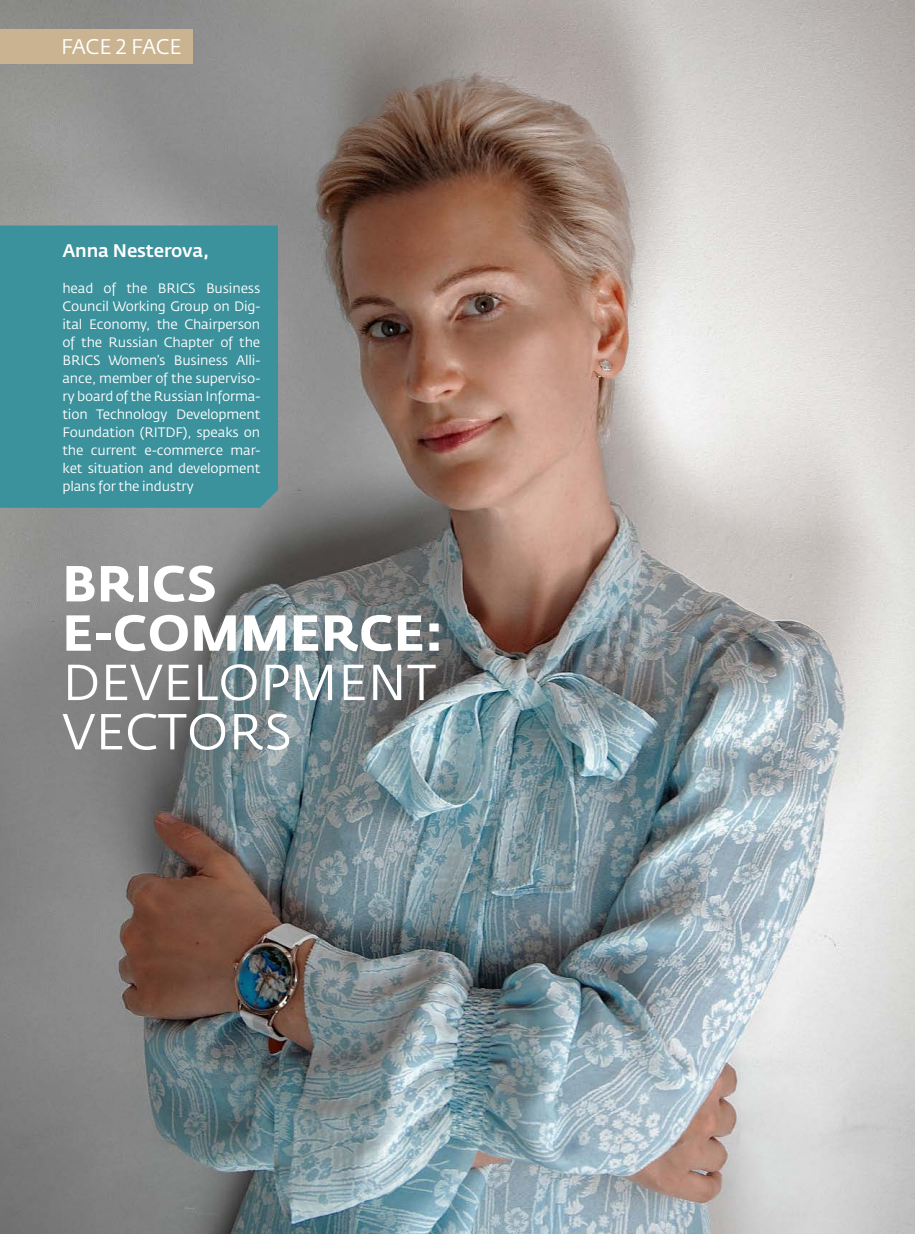
<style>
.page{position:relative;width:915px;height:1234px;background:#fff}
.page>*{position:absolute;margin:0;border:0;box-sizing:border-box;transform-origin:0 0}
.t1{font:49.95px/49.3px "Fedra Sans Pro";letter-spacing:.01em;color:#fff}
.t2{font:700 49.95px/49.3px "Fedra Sans Pro";letter-spacing:.01em;color:#fff}
.t3{font:21px "Fedra Sans Pro";letter-spacing:-.02em;color:#fff}
.t4{font:500 18px "Fedra Sans Pro";letter-spacing:-.01em;color:#fff}
.t5{font:13.5px/18px "Fedra Sans Pro";letter-spacing:-.01em;color:#fff;text-align:justify}
</style>
<div class="page">
<img style="left:0;top:1px;width:914px;height:1232px">
<div style="left:0;top:30px;width:192px;height:34px;background:#c9b390"></div>
<div style="left:0;top:225px;width:278px;height:282px;background:#3b919c"></div>
<h2 class="t3" style="left:61px;top:34px;width:122px">FACE 2 FACE</h2>
<h3 class="t4" style="left:62px;top:239px;width:148px">Anna Nesterova,</h3>
<p class="t5" style="left:62px;top:279px;width:199px">head of the BRICS Business Council Working Group on Dig&shy;ital Economy, the Chairperson of the Russian Chapter of the BRICS Women’s Business Alli&shy;ance, member of the superviso&shy;ry board of the Russian Informa&shy;tion Technology Development Foundation (RITDF), speaks on the current e-commerce mar&shy;ket situation and development plans for the industry</p>
<h1 class="t2" style="left:63px;top:559px;width:382px">BRICS<br>E-COMMERCE:</h1>
<h1 class="t1" style="left:63px;top:657px;width:374px">DEVELOPMENT<br>VECTORS</h1>
</div>
